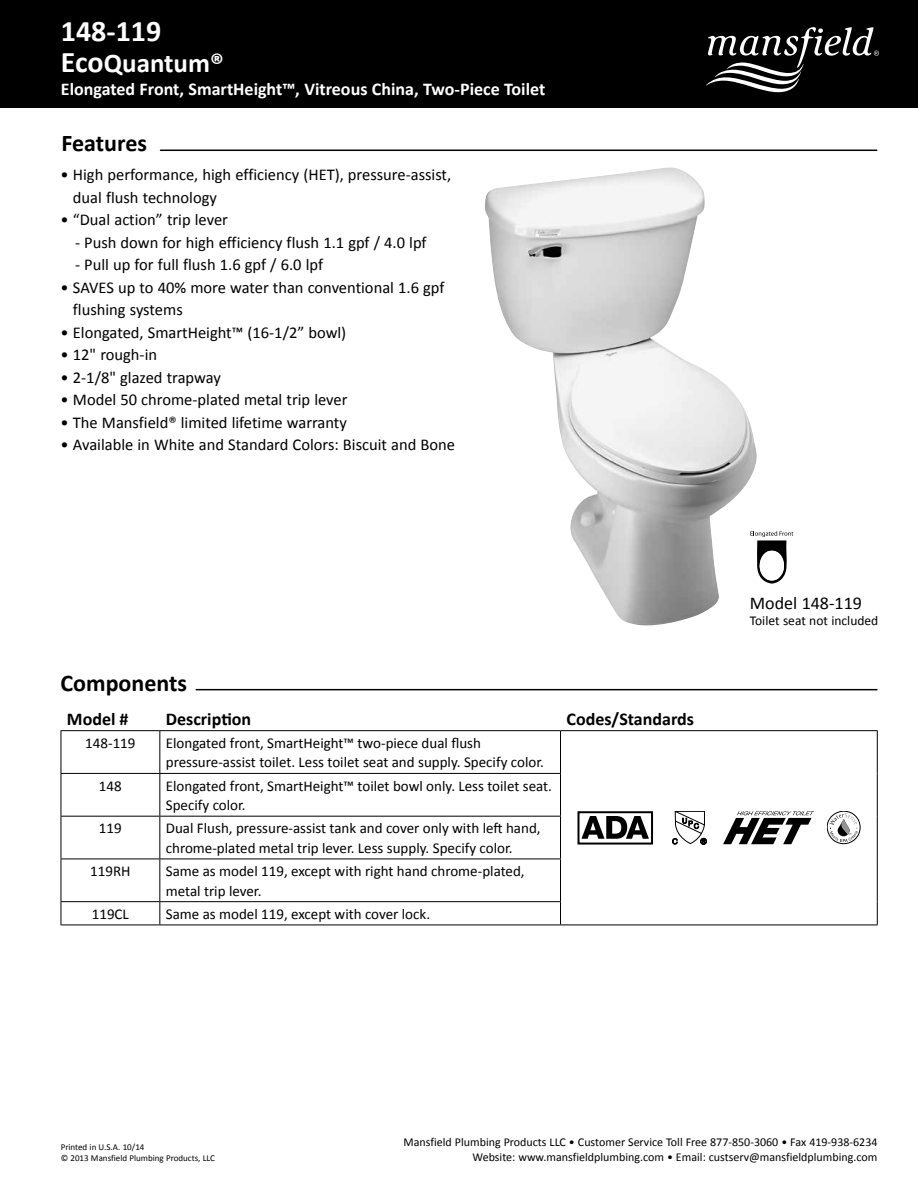
<style>
.page{position:relative;width:918px;height:1188px;background:#fff}
.page>*{position:absolute;margin:0;border:0;box-sizing:border-box;transform-origin:0 0}
.t1{font:700 30px "Calibri";color:#fff}
.t2{font:700 27px "Calibri";color:#fff}
.t3{font:700 24px "Calibri";color:#000}
.t4{font:700 18px "Calibri";color:#fff}
.t5{font:700 18px "Calibri";color:#000}
.t6{font:18px "Calibri";color:#000}
.t7{font:16.5px/22.5px "Calibri";color:#000}
.t8{font:15px/19.5px "Calibri";color:#000}
.t9{font:13.5px "Calibri";color:#000}
.t10{font:12px/15px "Calibri";color:#000;text-align:right}
.t11{font:9px/10.8px "Calibri";color:#000}
.s1{font-size:30px}
</style>
<div class="page">
<img style="left:485px;top:167px;width:272px;height:458px">
<hr style="left:196px;top:689px;width:681px;height:1px;background:#000">
<hr style="left:161px;top:150px;width:716px;height:1px;background:#000">
<svg style="left:750px;top:531px;width:43px;height:53px"></svg>
<hr style="left:61px;top:731px;width:1px;height:42px;background:#000">
<hr style="left:159px;top:731px;width:1px;height:42px;background:#000">
<hr style="left:560px;top:731px;width:1px;height:42px;background:#000">
<hr style="left:877px;top:731px;width:1px;height:42px;background:#000">
<hr style="left:61px;top:773px;width:99px;height:1px;background:#000">
<hr style="left:61px;top:774px;width:1px;height:42px;background:#000">
<hr style="left:160px;top:773px;width:401px;height:1px;background:#000">
<hr style="left:159px;top:774px;width:1px;height:42px;background:#000">
<hr style="left:560px;top:774px;width:1px;height:42px;background:#000">
<hr style="left:877px;top:773px;width:1px;height:43px;background:#000">
<hr style="left:61px;top:816px;width:99px;height:1px;background:#000">
<hr style="left:61px;top:817px;width:1px;height:42px;background:#000">
<hr style="left:160px;top:816px;width:401px;height:1px;background:#000">
<hr style="left:159px;top:817px;width:1px;height:42px;background:#000">
<hr style="left:560px;top:817px;width:1px;height:42px;background:#000">
<hr style="left:877px;top:816px;width:1px;height:43px;background:#000">
<hr style="left:877px;top:859px;width:1px;height:43px;background:#000">
<svg style="left:877px;top:902px;width:1px;height:23px"></svg>
<hr style="left:61px;top:859px;width:99px;height:1px;background:#000">
<hr style="left:61px;top:859px;width:1px;height:42px;background:#000">
<hr style="left:160px;top:859px;width:401px;height:1px;background:#000">
<hr style="left:159px;top:859px;width:1px;height:42px;background:#000">
<hr style="left:560px;top:859px;width:1px;height:42px;background:#000">
<hr style="left:61px;top:901px;width:99px;height:1px;background:#000">
<svg style="left:61px;top:902px;width:1px;height:23px"></svg>
<hr style="left:160px;top:901px;width:401px;height:1px;background:#000">
<svg style="left:159px;top:902px;width:1px;height:23px"></svg>
<svg style="left:560px;top:902px;width:1px;height:23px"></svg>
<hr style="left:61px;top:925px;width:99px;height:1px;background:#000">
<hr style="left:160px;top:925px;width:401px;height:1px;background:#000">
<hr style="left:561px;top:925px;width:317px;height:1px;background:#000">
<hr style="left:61px;top:730px;width:99px;height:1px;background:#000">
<hr style="left:160px;top:730px;width:401px;height:1px;background:#000">
<hr style="left:561px;top:730px;width:317px;height:1px;background:#000">
<svg style="left:723px;top:811px;width:91px;height:33px"></svg>
<svg style="left:672px;top:811px;width:35px;height:33px"></svg>
<div style="left:827px;top:811px;width:33px;height:33px;border:1px solid #000;border-radius:50%"></div>
<svg style="left:830px;top:813px;width:28px;height:29px"></svg>
<div style="left:578px;top:811px;width:75px;height:34px;border:2px solid #000"></div>
<svg style="left:582px;top:816px;width:67px;height:23px"></svg>
<div style="left:0;top:0;width:918px;height:108px;background:#000"></div>
<svg style="left:706px;top:27px;width:173px;height:65px"></svg>
<h1 class="t1" style="left:61px;top:12px;width:102px">148-119</h1>
<h2 class="t2" style="left:61px;top:46px;width:164px"><span class="s1">Eco</span>Quantum®</h2>
<p class="t4" style="left:61px;top:77px;width:486px">Elongated Front, SmartHeight™, Vitreous China, Two-Piece Toilet</p>
<h3 class="t3" style="left:62px;top:129px;width:87px">Features</h3>
<p class="t7" style="left:73px;top:163px;width:380px;text-indent:-12px">• High performance, high efficiency (HET), pressure-assist, dual flush technology</p>
<p class="t7" style="left:61px;top:208px;width:169px">• “Dual action” trip lever</p>
<p class="t7" style="left:75px;top:230px;width:353px">- Push down for high efficiency flush 1.1 gpf / 4.0 lpf</p>
<p class="t7" style="left:75px;top:253px;width:250px">- Pull up for full flush 1.6 gpf / 6.0 lpf</p>
<p class="t7" style="left:73px;top:275px;width:373px;text-indent:-12px">• SAVES up to 40% more water than conventional 1.6 gpf flushing systems</p>
<p class="t7" style="left:61px;top:320px;width:287px">• Elongated, SmartHeight™ (16-1/2” bowl)</p>
<p class="t7" style="left:61px;top:343px;width:98px">• 12" rough-in</p>
<p class="t7" style="left:61px;top:365px;width:162px">• 2-1/8" glazed trapway</p>
<p class="t7" style="left:61px;top:388px;width:288px">• Model 50 chrome-plated metal trip lever</p>
<p class="t7" style="left:61px;top:410px;width:288px">• The Mansfield® limited lifetime warranty</p>
<p class="t7" style="left:61px;top:433px;width:396px">• Available in White and Standard Colors: Biscuit and Bone</p>
<h3 class="t3" style="left:61px;top:668px;width:128px">Components</h3>
<p class="t5" style="left:67px;top:708px;width:63px">Model #</p>
<p class="t5" style="left:166px;top:708px;width:87px">Description</p>
<p class="t5" style="left:567px;top:708px;width:129px">Codes/Standards</p>
<p class="t8" style="left:85px;top:732px;width:52px">148-119</p>
<p class="t8" style="left:166px;top:732px;width:380px">Elongated front, SmartHeight™ two-piece dual flush pressure-assist toilet. Less toilet seat and supply. Specify color.</p>
<p class="t8" style="left:99px;top:775px;width:24px">148</p>
<p class="t8" style="left:166px;top:775px;width:388px">Elongated front, SmartHeight™ toilet bowl only. Less toilet seat.<br>Specify color.</p>
<p class="t8" style="left:99px;top:818px;width:24px">119</p>
<p class="t8" style="left:166px;top:818px;width:376px">Dual Flush, pressure-assist tank and cover only with left hand, chrome-plated metal trip lever. Less supply. Specify color.</p>
<p class="t8" style="left:90px;top:861px;width:42px">119RH</p>
<p class="t8" style="left:166px;top:861px;width:360px">Same as model 119, except with right hand chrome-plated, metal trip lever.</p>
<p class="t8" style="left:92px;top:903px;width:39px">119CL</p>
<p class="t8" style="left:166px;top:903px;width:266px">Same as model 119, except with cover lock.</p>
<p class="t6" style="left:750px;top:592px;width:114px">Model 148-119</p>
<p class="t9" style="left:750px;top:613px;width:130px">Toilet seat not included</p>
<p class="t11" style="left:61px;top:1141px;width:156px">Printed in U.S.A. 10/14<br>© 2013 Mansfield Plumbing Products, LLC</p>
<p class="t10" style="left:404px;top:1134px;width:475px">Mansfield Plumbing Products LLC • Customer Service Toll Free 877-850-3060 • Fax 419-938-6234<br>Website: www.mansfieldplumbing.com • Email: custserv@mansfieldplumbing.com</p>
</div>
